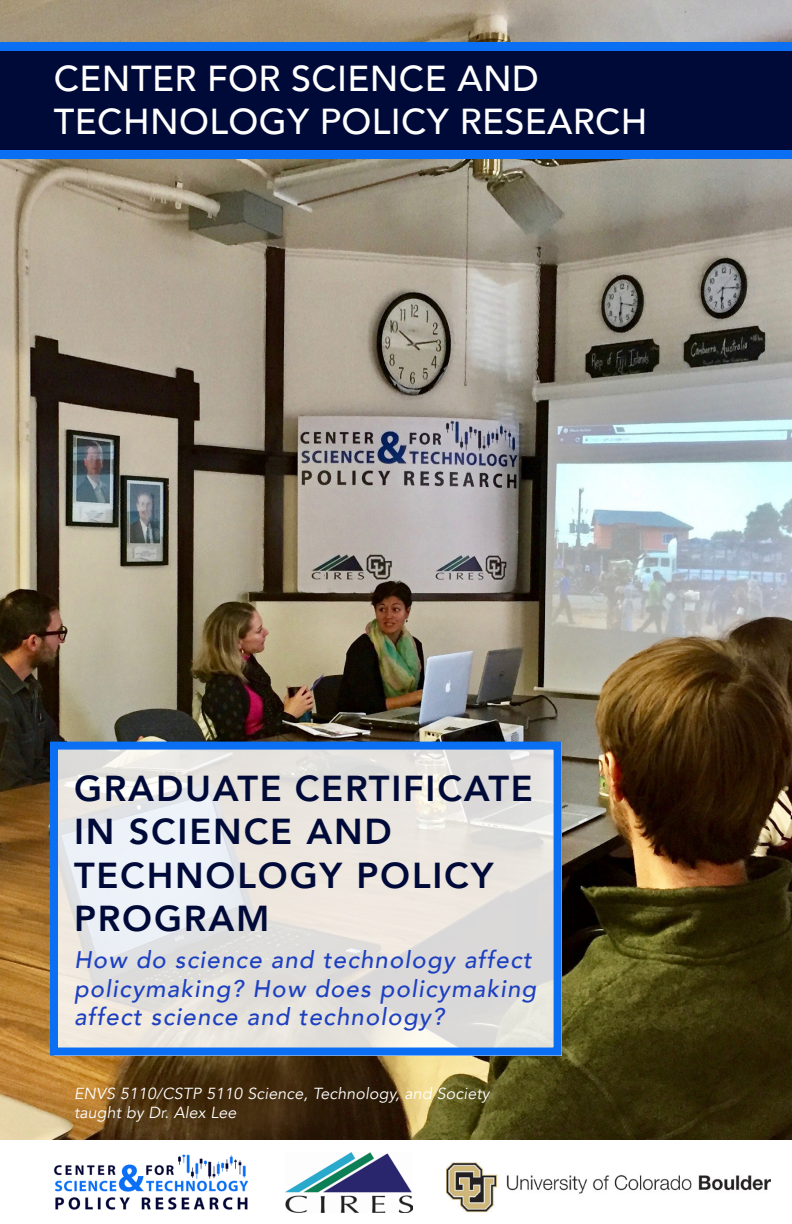
<style>
.page{position:relative;width:792px;height:1224px;background:#fff}
.page>*{position:absolute;margin:0;border:0;box-sizing:border-box;transform-origin:0 0}
.t1{font:800 36px/43.2px "Avenir";letter-spacing:.05em;color:#000a38}
.t2{font:500 36px/43.2px "Avenir";letter-spacing:.01em;color:#fff}
.t3{font:italic 500 24px/28.8px "Avenir";letter-spacing:.05em;color:#1d40bf}
.t4{font:italic 16px/19.2px "Avenir";letter-spacing:.01em;color:#fff}
</style>
<div class="page">
<img style="left:0;top:0;width:792px;height:1140px">
<div style="left:0;top:49px;width:792px;height:102px;background:#000a38"></div>
<svg style="left:59px;top:751px;width:494px;height:296px;background:#e6e4e1"></svg>
<div style="left:50px;top:742px;width:512px;height:314px;border:8px solid #0a6ff3"></div>
<img style="left:54px;top:1154px;width:195px;height:56px">
<img style="left:285px;top:1152px;width:128px;height:60px">
<img style="left:447px;top:1162px;width:324px;height:51px">
<div style="left:0;top:150px;width:792px;height:8px;background:#0a6ff3"></div>
<div style="left:0;top:42px;width:792px;height:8px;background:#0a6ff3"></div>
<p class="t2" style="left:54px;top:55px;width:595px">CENTER FOR SCIENCE AND<br>TECHNOLOGY POLICY RESEARCH</p>
<p class="t1" style="left:74px;top:767px;width:460px">GRADUATE CERTIFICATE<br>IN SCIENCE AND<br>TECHNOLOGY POLICY<br>PROGRAM</p>
<p class="t3" style="left:74px;top:945px;width:464px">How do science and technology affect policymaking? How does policymaking affect science and technology?</p>
<p class="t4" style="left:74px;top:1084px;width:417px">ENVS 5110/CSTP 5110 Science, Technology, and Society taught by Dr. Alex Lee</p>
</div>
